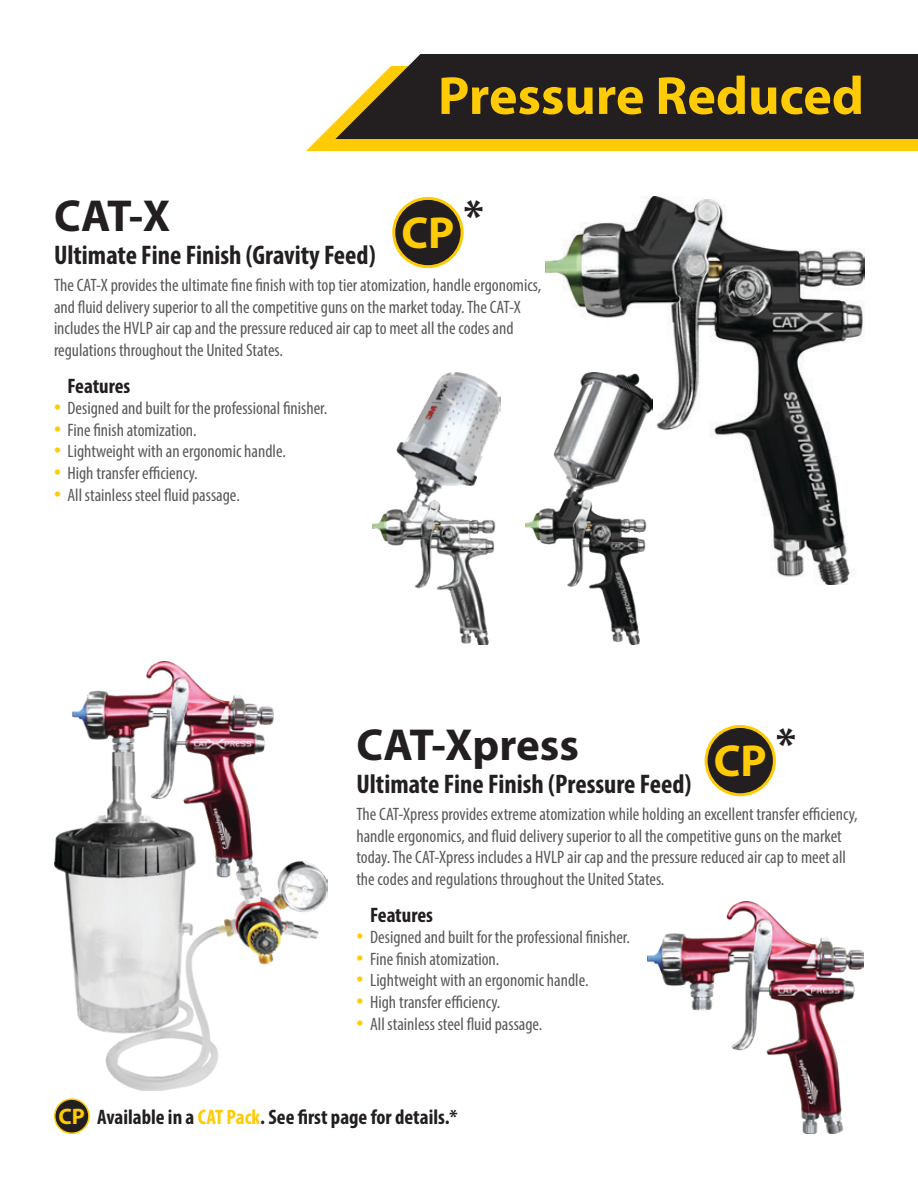
<style>
.page{position:relative;width:918px;height:1188px;background:#fff}
.page>*{position:absolute;margin:0;border:0;box-sizing:border-box;transform-origin:0 0}
.t1{font:700 54px "Myriad Pro";color:#ffcb04}
.t2{font:700 45px "Myriad Pro";color:#231f20}
.t3{font:700 45px "Myriad Pro";color:#ffcb04}
.t4{font:700 condensed 27px "Myriad Pro";color:#231f20}
.t5{font:700 22.5px "Myriad Pro";color:#ffcb04}
.t6{font:700 condensed 21px "Myriad Pro";color:#231f20}
.t7{font:condensed 18px/21.6px "Myriad Pro";color:#58595b}
.s1{font-size:27px;color:#ffcb04}
.s2{color:#ffcb04}
</style>
<div class="page">
<div style="left:306px;top:122px;width:612px;height:29px;background:#ffcb04"></div>
<svg style="left:335px;top:54px;width:583px;height:85px;background:#332e2b"></svg>
<img style="left:545px;top:197px;width:319px;height:387px">
<img style="left:525px;top:372px;width:127px;height:272px">
<img style="left:373px;top:372px;width:127px;height:272px">
<img style="left:647px;top:901px;width:217px;height:233px">
<img style="left:54px;top:661px;width:273px;height:430px">
<div style="left:55px;top:1099px;width:34px;height:34px;background:#231f20;border-radius:50%"></div>
<div style="left:54px;top:1098px;width:36px;height:36px;border:2px solid #ffcb04;border-radius:50%"></div>
<div style="left:394px;top:198px;width:68px;height:69px;background:#231f20;border-radius:50%"></div>
<div style="left:392px;top:197px;width:72px;height:71px;border:3px solid #ffcb04;border-radius:50%"></div>
<div style="left:706px;top:726px;width:68px;height:69px;background:#231f20;border-radius:50%"></div>
<div style="left:705px;top:725px;width:71px;height:71px;border:3px solid #ffcb04;border-radius:50%"></div>
<p class="t1" style="left:438px;top:61px;width:428px">Pressure Reduced</p>
<p class="t2" style="left:54px;top:186px;width:118px">CAT-X</p>
<p class="t4" style="left:54px;top:238px;width:323px">Ultimate Fine Finish (Gravity Feed)</p>
<p class="t7" style="left:54px;top:274px;width:489px">The CAT-X provides the ultimate fine finish with top tier atomization, handle ergonomics, and fluid delivery superior to all the competitive guns on the market today. The CAT-X includes the HVLP air cap and the pressure reduced air cap to meet all the codes and regulations throughout the United States.</p>
<p class="t6" style="left:68px;top:372px;width:64px">Features</p>
<p class="t7" style="left:54px;top:397px;width:275px"><span class="s1">•</span> Designed and built for the professional finisher.</p>
<p class="t7" style="left:54px;top:419px;width:144px"><span class="s1">•</span> Fine finish atomization.</p>
<p class="t7" style="left:54px;top:440px;width:233px"><span class="s1">•</span> Lightweight with an ergonomic handle.</p>
<p class="t7" style="left:54px;top:462px;width:145px"><span class="s1">•</span> High transfer efficiency.</p>
<p class="t7" style="left:54px;top:484px;width:187px"><span class="s1">•</span> All stainless steel fluid passage.</p>
<p class="t2" style="left:464px;top:186px;width:22px">*</p>
<p class="t3" style="left:401px;top:204px;width:54px">CP</p>
<p class="t2" style="left:776px;top:714px;width:22px">*</p>
<p class="t2" style="left:356px;top:715px;width:224px">CAT-Xpress</p>
<p class="t4" style="left:356px;top:767px;width:337px">Ultimate Fine Finish (Pressure Feed)</p>
<p class="t7" style="left:356px;top:803px;width:503px">The CAT-Xpress provides extreme atomization while holding an excellent transfer efficiency, handle ergonomics, and fluid delivery superior to all the competitive guns on the market today. The CAT-Xpress includes a HVLP air cap and the pressure reduced air cap to meet all the codes and regulations throughout the United States.</p>
<p class="t6" style="left:370px;top:901px;width:64px">Features</p>
<p class="t7" style="left:357px;top:926px;width:275px"><span class="s1">•</span> Designed and built for the professional finisher.</p>
<p class="t7" style="left:357px;top:948px;width:144px"><span class="s1">•</span> Fine finish atomization.</p>
<p class="t7" style="left:357px;top:969px;width:233px"><span class="s1">•</span> Lightweight with an ergonomic handle.</p>
<p class="t7" style="left:357px;top:991px;width:145px"><span class="s1">•</span> High transfer efficiency.</p>
<p class="t7" style="left:357px;top:1013px;width:187px"><span class="s1">•</span> All stainless steel fluid passage.</p>
<p class="t3" style="left:714px;top:732px;width:54px">CP</p>
<p class="t5" style="left:59px;top:1102px;width:28px">CP</p>
<p class="t6" style="left:97px;top:1104px;width:362px">Available in a <span class="s2">CAT Pack</span>. See first page for details.*</p>
</div>
